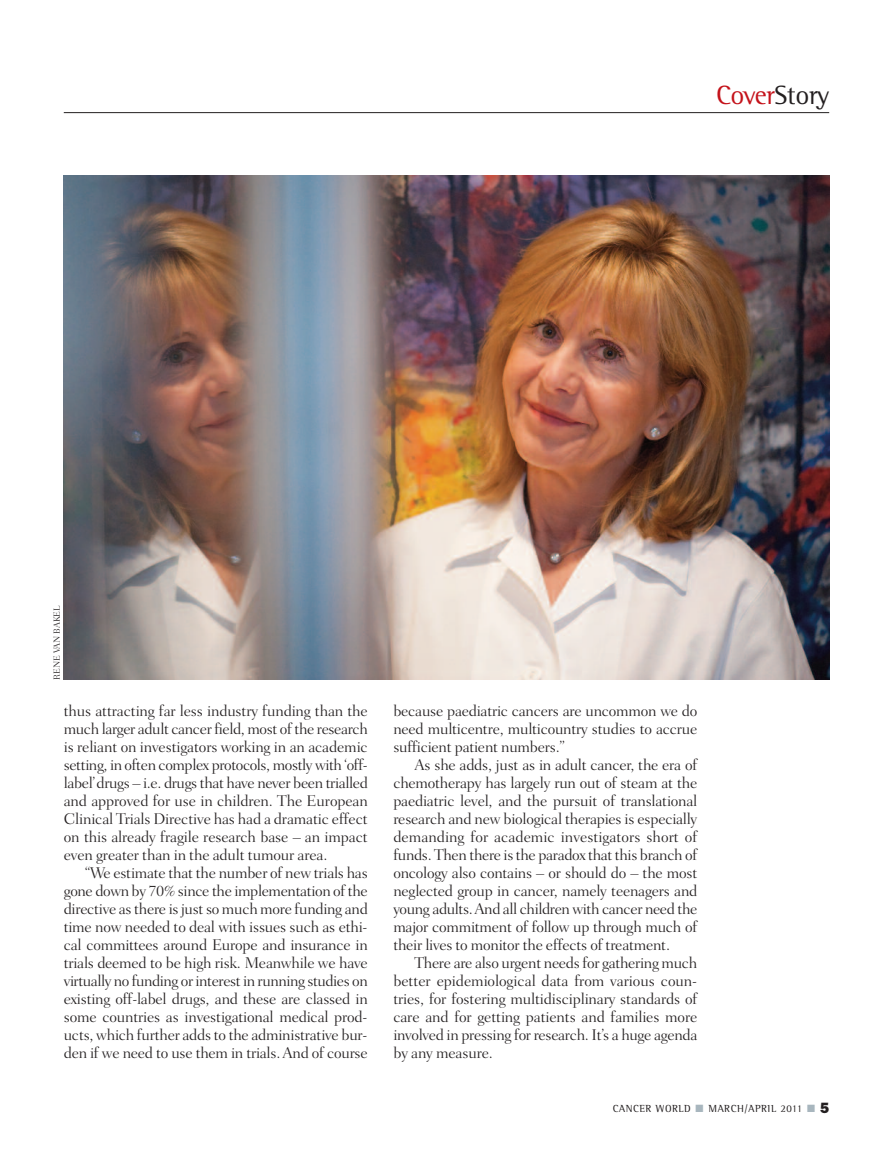
<style>
.page{position:relative;width:893px;height:1149px;background:#fff}
.page>*{position:absolute;margin:0;border:0;box-sizing:border-box;transform-origin:0 0}
.t1{font:27px "Rotis Semi Serif";letter-spacing:-.015em;color:#c4121a}
.t2{font:300 15.75px/18px "Fairfield LH";letter-spacing:-.015em;color:#231f20;text-align:justify}
.t3{font:10.5px "Rotis Semi Serif";letter-spacing:.05em;color:#231f20}
.t4{font:300 9px "Fairfield LH";letter-spacing:-.015em;color:#231f20}
.s1{color:#231f20}
.s2{color:#a8b6be}
.s3{font-family:"Franklin Gothic";font-weight:800;font-size:15px}
</style>
<div class="page">
<hr style="left:64px;top:112px;width:765px;height:1px;background:#231f20">
<img style="left:64px;top:175px;width:765px;height:504px">
<h1 class="t1" style="left:716px;top:86px;width:115px">Cover<span class="s1">Story</span></h1>
<p class="t4" style="left:53px;top:679px;width:76px;rotate:-90deg">RENE VAN BAKEL</p>
<p class="t2" style="left:64px;top:702px;width:306px">thus attracting far less industry funding than the much larger adult cancer field, most of the research is reliant on investigators working in an academic setting, in often complex protocols, mostly with ‘off&shy;label’drugs – i.e. drugs that have never been trialled and approved for use in children. The European Clinical Trials Directive has had a dramatic effect on this already fragile research base – an impact even greater than in the adult tumour area.</p>
<p class="t2" style="left:64px;top:864px;width:306px;text-indent:21px">“We estimate that the number of new trials has gone down by 70% since the implementation of the directive as there is just so much more funding and time now needed to deal with issues such as ethi&shy;cal committees around Europe and insurance in trials deemed to be high risk. Meanwhile we have virtually no funding or interest in running studies on existing off-label drugs, and these are classed in some countries as investigational medical prod&shy;ucts, which further adds to the administrative bur&shy;den if we need to use them in trials.And of course</p>
<p class="t2" style="left:393px;top:702px;width:306px">because paediatric cancers are uncommon we do need multicentre, multicountry studies to accrue sufficient patient numbers.”</p>
<p class="t2" style="left:393px;top:756px;width:306px;text-indent:21px">As she adds, just as in adult cancer, the era of chemotherapy has largely run out of steam at the paediatric level, and the pursuit of translational research and new biological therapies is especially demanding for academic investigators short of funds. Then there is the paradox that this branch of oncology also contains – or should do – the most neglected group in cancer, namely teenagers and young adults.And all children with cancer need the major commitment of follow up through much of their lives to monitor the effects of treatment.</p>
<p class="t2" style="left:393px;top:954px;width:306px;text-indent:21px">There are also urgent needs for gathering much better epidemiological data from various coun&shy;tries, for fostering multidisciplinary standards of care and for getting patients and families more involved in pressing for research. It’s a huge agenda by any measure.</p>
<p class="t3" style="left:613px;top:1104px;width:218px">CANCER WORLD <span class="s2">■</span> MARCH/APRIL 2011 <span class="s2">■</span> <span class="s3">5</span></p>
</div>
